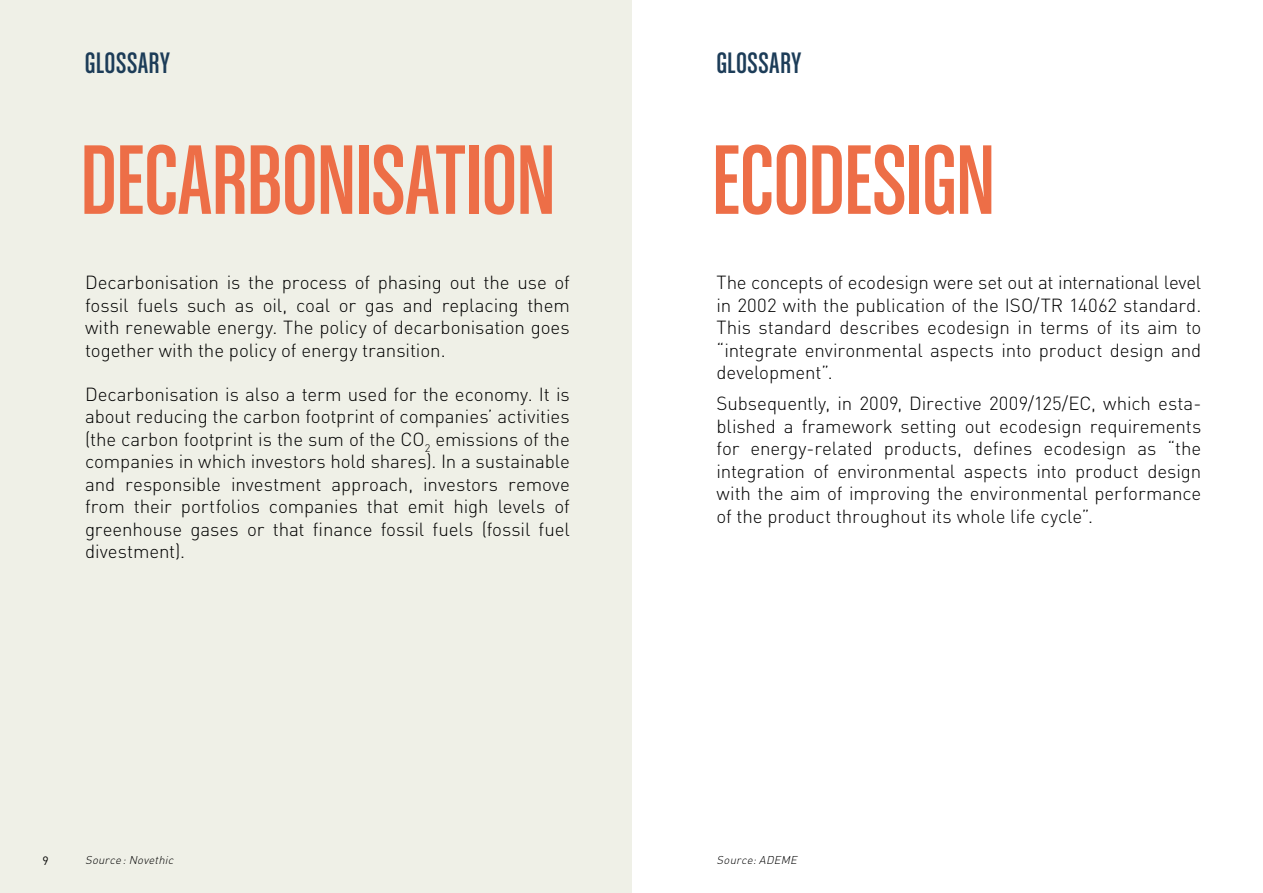
<style>
.page{position:relative;width:1263px;height:893px;background:#fff}
.page>*{position:absolute;margin:0;border:0;box-sizing:border-box;transform-origin:0 0}
.t1{font:105px "Chalet Comprime Cologne Eighty";letter-spacing:-.015em;color:#ed6e47}
.t2{font:31.5px "Chalet Comprime Cologne Eighty";letter-spacing:.02em;color:#1c3c58}
.t3{font:300 18.75px/22.5px "DIN";letter-spacing:-.005em;color:#000;text-align:justify}
.t4{font:12px "DIN";color:#000}
.t5{font:italic 300 11.25px "DIN";color:#000}
</style>
<div class="page">
<div style="left:0;top:0;width:631px;height:893px;background:#eff0e7"></div>
<h2 class="t2" style="left:85px;top:46px;width:86px">GLOSSARY</h2>
<h2 class="t2" style="left:716px;top:46px;width:86px">GLOSSARY</h2>
<h1 class="t1" style="left:80px;top:122px;width:478px">DECARBONISATION</h1>
<p class="t3" style="left:85px;top:271px;width:486px">Decarbonisation is the process of phasing out the use of fossil fuels such as oil, coal or gas and replacing them with renewable energy. The policy of decarbonisation goes together with the policy of energy transition.</p>
<p class="t3" style="left:85px;top:382px;width:486px">Decarbonisation is also a term used for the economy. It is about reducing the carbon footprint of companies’ activities (the carbon footprint is the sum of the CO<sub>2</sub> emissions of the companies in which investors hold shares). In a sustainable and responsible investment approach, investors remove from their portfolios companies that emit high levels of greenhouse gases or that finance fossil fuels (fossil fuel divestment).</p>
<h1 class="t1" style="left:711px;top:122px;width:286px">ECODESIGN</h1>
<p class="t3" style="left:716px;top:271px;width:486px">The concepts of ecodesign were set out at international level in 2002 with the publication of the ISO/TR 14062 standard.<br>This standard describes ecodesign in terms of its aim to “integrate environmental aspects into product design and development”.</p>
<p class="t3" style="left:716px;top:392px;width:486px">Subsequently, in 2009, Directive 2009/125/EC, which esta&shy;blished a framework setting out ecodesign requirements for energy- related products, defines ecodesign as “the integration of environmental aspects into product design with the aim of improving the environmental performance of the product throughout its whole life cycle”.</p>
<p class="t4" style="left:43px;top:853px;width:8px">9</p>
<p class="t5" style="left:85px;top:853px;width:93px">Source:Novethic</p>
<p class="t5" style="left:716px;top:853px;width:85px">Source:ADEME</p>
</div>
